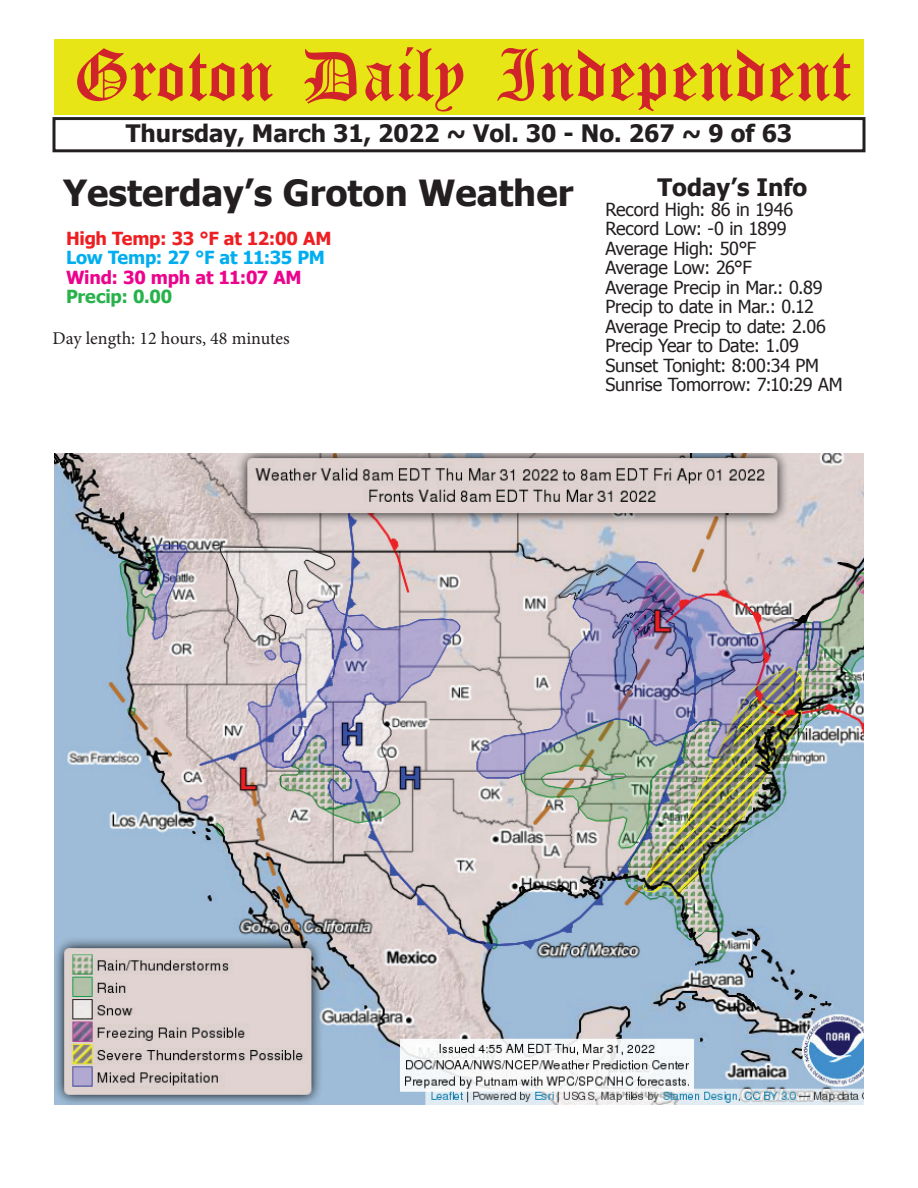
<style>
.page{position:relative;width:918px;height:1188px;background:#fff}
.page>*{position:absolute;margin:0;border:0;box-sizing:border-box;transform-origin:0 0}
.t1{font:54px "Old English Five";color:#d1232a}
.t2{font:700 36px "Tahoma";color:#231f20}
.t3{font:700 24px "Tahoma";color:#231f20}
.t4{font:18px/19.5px "Tahoma";letter-spacing:-.015em;color:#231f20}
.t5{font:18px "Minion Pro";color:#231f20}
.t6{font:700 18px "Tahoma";letter-spacing:-.015em;color:#ee1f23}
.t7{font:700 18px "Tahoma";letter-spacing:-.02em;color:#00aeef}
.t8{font:700 18px "Tahoma";letter-spacing:-.015em;color:#ed028c}
.t9{font:700 18px "Tahoma";color:#28b24b}
</style>
<div class="page">
<div style="left:52px;top:117px;width:814px;height:35px;border:3px solid #231f20"></div>
<div style="left:54px;top:40px;width:810px;height:75px;background:#e7e515"></div>
<img style="left:54px;top:454px;width:810px;height:651px">
<h1 class="t1" style="left:73px;top:50px;width:779px">Groton Daily Independent</h1>
<h3 class="t3" style="left:126px;top:116px;width:668px">Thursday, March 31, 2022 ~ Vol. 30 - No. 267 ~ 9 of 63</h3>
<h2 class="t2" style="left:63px;top:167px;width:512px">Yesterday’s Groton Weather</h2>
<p class="t6" style="left:66px;top:225px;width:267px">High Temp: 33 °F at 12:00 AM</p>
<p class="t7" style="left:66px;top:245px;width:260px">Low Temp: 27 °F at 11:35 PM</p>
<p class="t8" style="left:66px;top:264px;width:237px">Wind: 30 mph at 11:07 AM</p>
<p class="t9" style="left:66px;top:284px;width:108px">Precip: 0.00</p>
<p class="t5" style="left:52px;top:326px;width:239px">Day length: 12 hours, 48 minutes</p>
<h3 class="t3" style="left:658px;top:171px;width:151px">Today’s Info</h3>
<p class="t4" style="left:606px;top:199px;width:239px">Record High: 86 in 1946<br>Record Low: -0 in 1899<br>Average High: 50°F<br>Average Low: 26°F<br>Average Precip in Mar.: 0.89<br>Precip to date in Mar.: 0.12<br>Average Precip to date: 2.06<br>Precip Year to Date: 1.09<br>Sunset Tonight: 8:00:34 PM<br>Sunrise Tomorrow: 7:10:29 AM</p>
</div>
